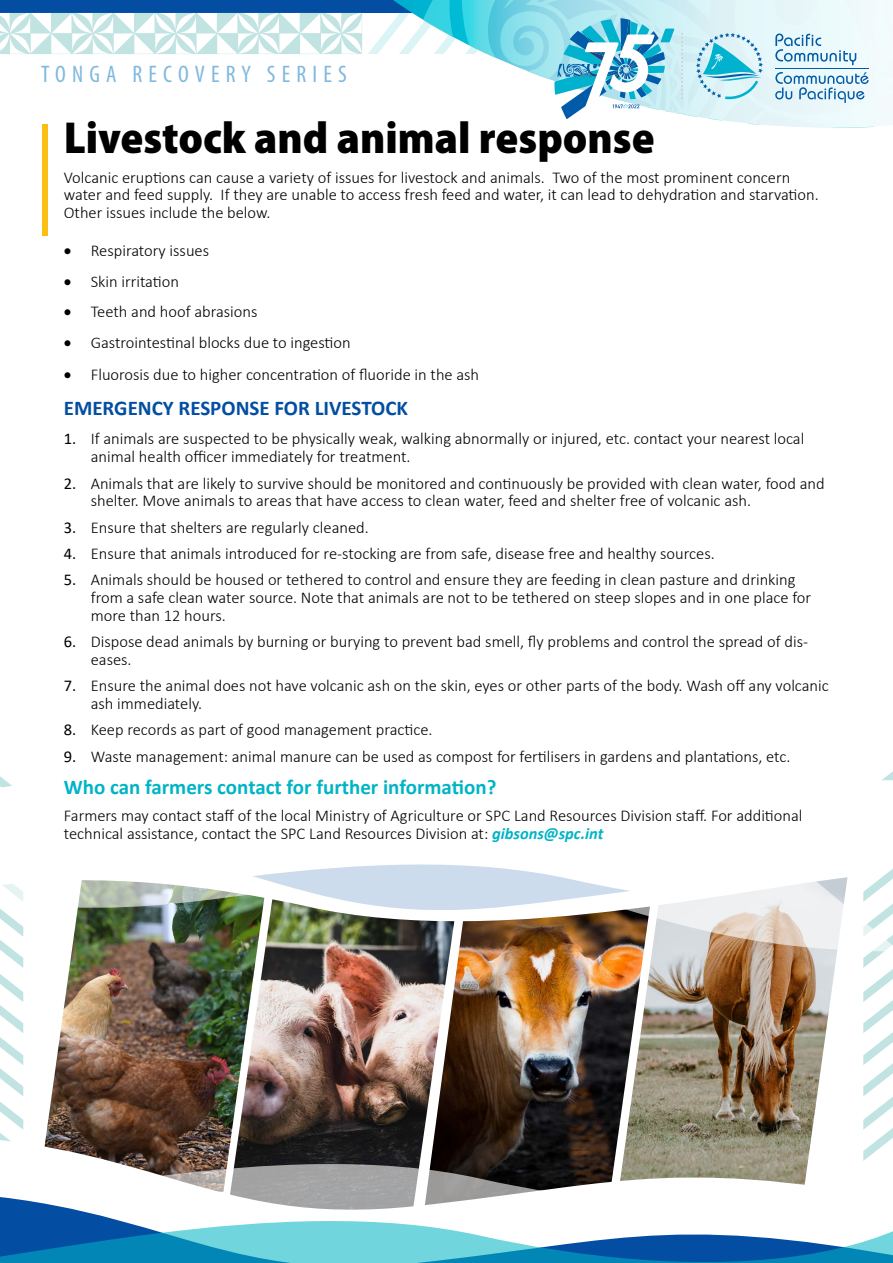
<style>
.page{position:relative;width:893px;height:1263px;background:#fff}
.page>*{position:absolute;margin:0;border:0;box-sizing:border-box;transform-origin:0 0}
.t1{font:900 semi-condensed 45px "Myriad Pro";color:#000}
.t2{font:condensed 24px "Myriad Pro";letter-spacing:.26em;color:#80b8df}
.t3{font:700 21px "Calibri";color:#00b4c5}
.t4{font:700 21px "Calibri";color:#034ea2}
.t5{font:300 16.5px/17.9px "Calibri";color:#000}
.s1{font-weight:400}
.s2{font-weight:700;font-style:italic;color:#00b4c5}
</style>
<div class="page">
<div style="left:0;top:0;width:893px;height:13px;background:#034ea2"></div>
<svg style="left:882px;top:771px;width:11px;height:9px"></svg>
<div style="left:43px;top:125px;width:5px;height:111px;background:#fabe14"></div>
<img style="left:0;top:780px;width:893px;height:300px">
<svg style="left:252px;top:857px;width:379px;height:55px"></svg>
<svg style="left:368px;top:0;width:525px;height:129px"></svg>
<img style="left:0;top:1080px;width:893px;height:183px">
<svg style="left:0;top:13px;width:362px;height:41px"></svg>
<h2 class="t2" style="left:41px;top:59px;width:307px">TONGA RECOVERY SERIES</h2>
<h1 class="t1" style="left:64px;top:112px;width:592px">Livestock and animal response</h1>
<p class="t5" style="left:64px;top:168px;width:756px">Volcanic eruptions can cause a variety of issues for livestock and animals. Two of the most prominent concern water and feed supply. If they are unable to access fresh feed and water, it can lead to dehydration and starvation.<br>Other issues include the below.</p>
<p class="t5" style="left:64px;top:241px;width:147px">• Respiratory issues</p>
<p class="t5" style="left:64px;top:272px;width:117px">• Skin irritation</p>
<p class="t5" style="left:64px;top:303px;width:195px">• Teeth and hoof abrasions</p>
<p class="t5" style="left:64px;top:333px;width:288px">• Gastrointestinal blocks due to ingestion</p>
<p class="t5" style="left:64px;top:365px;width:417px">• Fluorosis due to higher concentration of fluoride in the ash</p>
<p class="t4" style="left:64px;top:393px;width:346px">EMERGENCY RESPONSE FOR LIVESTOCK</p>
<p class="t5" style="left:91px;top:430px;width:715px;text-indent:-27px"><span class="s1">1.</span> If animals are suspected to be physically weak, walking abnormally or injured, etc. contact your nearest local animal health officer immediately for treatment.</p>
<p class="t5" style="left:91px;top:474px;width:735px;text-indent:-27px"><span class="s1">2.</span> Animals that are likely to survive should be monitored and continuously be provided with clean water, food and shelter. Move animals to areas that have access to clean water, feed and shelter free of volcanic ash.</p>
<p class="t5" style="left:64px;top:518px;width:307px"><span class="s1">3.</span> Ensure that shelters are regularly cleaned.</p>
<p class="t5" style="left:64px;top:544px;width:652px"><span class="s1">4.</span> Ensure that animals introduced for re-stocking are from safe, disease free and healthy sources.</p>
<p class="t5" style="left:91px;top:571px;width:722px;text-indent:-27px"><span class="s1">5.</span> Animals should be housed or tethered to control and ensure they are feeding in clean pasture and drinking from a safe clean water source. Note that animals are not to be tethered on steep slopes and in one place for more than 12 hours.</p>
<p class="t5" style="left:91px;top:633px;width:719px;text-indent:-27px"><span class="s1">6.</span> Dispose dead animals by burning or burying to prevent bad smell, fly problems and control the spread of dis&shy;eases.</p>
<p class="t5" style="left:91px;top:677px;width:740px;text-indent:-27px"><span class="s1">7.</span> Ensure the animal does not have volcanic ash on the skin, eyes or other parts of the body. Wash off any volcanic ash immediately.</p>
<p class="t5" style="left:64px;top:721px;width:370px"><span class="s1">8.</span> Keep records as part of good management practice.</p>
<p class="t5" style="left:64px;top:747px;width:728px"><span class="s1">9.</span> Waste management: animal manure can be used as compost for fertilisers in gardens and plantations, etc.</p>
<p class="t3" style="left:64px;top:772px;width:434px">Who can farmers contact for further information?</p>
<p class="t5" style="left:64px;top:806px;width:740px">Farmers may contact staff of the local Ministry of Agriculture or SPC Land Resources Division staff. For additional technical assistance, contact the SPC Land Resources Division at: <span class="s2">gibsons@spc.int</span></p>
</div>
